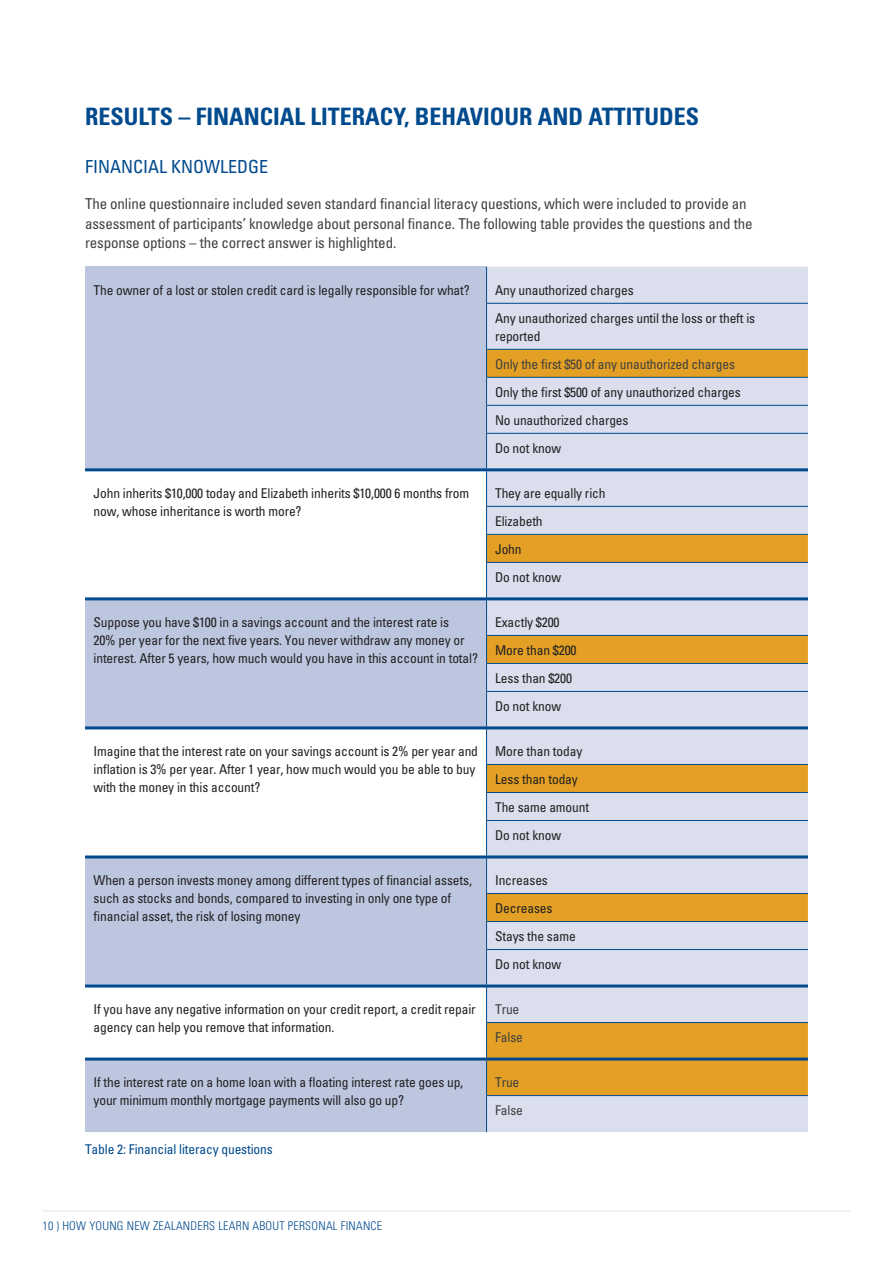
<style>
.page{position:relative;width:893px;height:1263px;background:#fff}
.page>*{position:absolute;margin:0;border:0;box-sizing:border-box;transform-origin:0 0}
.t1{font:700 condensed 24px "Univers";color:#004a8d}
.t2{font:condensed 18px "Univers";color:#004a8d}
.t3{font:15px/19.5px "Univers Condensed Macron";letter-spacing:-.01em;color:#404041}
.t4{font:13.5px/28px "Univers Condensed Macron";letter-spacing:-.01em;color:#212121}
.t5{font:13.5px/28px "Univers Condensed Macron";letter-spacing:-.01em;color:#404041}
.t6{font:13.5px "Univers Condensed Macron";letter-spacing:-.01em;color:#004a8d}
.t7{font:300 condensed 12px "Univers";letter-spacing:.02em;color:#004a8d}
</style>
<div class="page">
<hr style="left:43px;top:1210px;width:807px;height:1px;background:#dce8f1">
<div style="left:85px;top:267px;width:402px;height:203px;background:#bdc6df"></div>
<div style="left:487px;top:267px;width:321px;height:865px;background:#dadeed"></div>
<svg style="left:487px;top:350px;width:321px;height:745px;background:#dbcbb3"></svg>
<svg style="left:85px;top:600px;width:401px;height:532px;fill:#bdc6df"></svg>
<hr style="left:486px;top:267px;width:1px;height:36px;background:#004a8d">
<hr style="left:486px;top:303px;width:322px;height:1px;background:#004a8d">
<hr style="left:486px;top:303px;width:1px;height:46px;background:#004a8d">
<hr style="left:486px;top:349px;width:322px;height:1px;background:#004a8d">
<hr style="left:486px;top:377px;width:322px;height:1px;background:#004a8d">
<hr style="left:486px;top:405px;width:322px;height:1px;background:#004a8d">
<svg style="left:486px;top:349px;width:1px;height:84px"></svg>
<hr style="left:486px;top:433px;width:322px;height:1px;background:#004a8d">
<hr style="left:486px;top:433px;width:1px;height:35px;background:#004a8d">
<svg style="left:486px;top:471px;width:322px;height:91px;background:#d2c5ae"></svg>
<hr style="left:486px;top:562px;width:322px;height:1px;background:#004a8d">
<hr style="left:486px;top:563px;width:1px;height:34px;background:#004a8d">
<hr style="left:486px;top:600px;width:1px;height:35px;background:#004a8d">
<hr style="left:486px;top:635px;width:322px;height:1px;background:#004a8d">
<hr style="left:486px;top:663px;width:322px;height:1px;background:#004a8d">
<svg style="left:486px;top:636px;width:1px;height:55px"></svg>
<hr style="left:486px;top:691px;width:322px;height:1px;background:#004a8d">
<hr style="left:486px;top:692px;width:1px;height:34px;background:#004a8d">
<hr style="left:486px;top:729px;width:1px;height:35px;background:#004a8d">
<hr style="left:486px;top:764px;width:322px;height:1px;background:#004a8d">
<hr style="left:486px;top:792px;width:322px;height:1px;background:#004a8d">
<svg style="left:486px;top:765px;width:1px;height:55px"></svg>
<hr style="left:486px;top:820px;width:322px;height:1px;background:#004a8d">
<hr style="left:486px;top:821px;width:1px;height:34px;background:#004a8d">
<hr style="left:486px;top:858px;width:1px;height:35px;background:#004a8d">
<hr style="left:486px;top:893px;width:322px;height:1px;background:#004a8d">
<hr style="left:486px;top:921px;width:322px;height:1px;background:#004a8d">
<svg style="left:486px;top:894px;width:1px;height:55px"></svg>
<hr style="left:486px;top:949px;width:322px;height:1px;background:#004a8d">
<hr style="left:486px;top:950px;width:1px;height:34px;background:#004a8d">
<hr style="left:486px;top:987px;width:1px;height:35px;background:#004a8d">
<hr style="left:486px;top:1022px;width:322px;height:1px;background:#004a8d">
<hr style="left:486px;top:1023px;width:1px;height:34px;background:#004a8d">
<hr style="left:486px;top:1060px;width:1px;height:35px;background:#004a8d">
<hr style="left:486px;top:1095px;width:322px;height:1px;background:#004a8d">
<hr style="left:486px;top:1096px;width:1px;height:36px;background:#004a8d">
<hr style="left:85px;top:468px;width:723px;height:3px;background:#004a8d">
<hr style="left:85px;top:597px;width:723px;height:3px;background:#004a8d">
<hr style="left:85px;top:726px;width:723px;height:3px;background:#004a8d">
<hr style="left:85px;top:855px;width:723px;height:3px;background:#004a8d">
<hr style="left:85px;top:984px;width:723px;height:3px;background:#004a8d">
<hr style="left:85px;top:1057px;width:723px;height:3px;background:#004a8d">
<h1 class="t1" style="left:85px;top:108px;width:616px">RESULTS – FINANCIAL LITERACY, BEHAVIOUR AND ATTITUDES</h1>
<h2 class="t2" style="left:85px;top:159px;width:185px">FINANCIAL KNOWLEDGE</h2>
<p class="t3" style="left:85px;top:196px;width:669px">The online questionnaire included seven standard financial literacy questions, which were included to provide an assessment of participants’ knowledge about personal finance. The following table provides the questions and the response options – the correct answer is highlighted.</p>
<p class="t4" style="left:94px;top:277px;width:378px">The owner of a lost or stolen credit card is legally responsible for what?</p>
<p class="t4" style="left:495px;top:277px;width:262px">Any unauthorized charges<br>Any unauthorized charges until the loss or theft is</p>
<p class="t4" style="left:495px;top:323px;width:47px">reported</p>
<p class="t5" style="left:495px;top:352px;width:241px">Only the first $50 of any unauthorized charges</p>
<p class="t4" style="left:495px;top:380px;width:247px">Only the first $500 of any unauthorized charges<br>No unauthorized charges<br>Do not know</p>
<p class="t4" style="left:94px;top:486px;width:377px;line-height:18px">John inherits $10,000 today and Elizabeth inherits $10,000 6 months from now, whose inheritance is worth more?</p>
<p class="t4" style="left:495px;top:481px;width:112px">They are equally rich<br>Elizabeth<br>John<br>Do not know</p>
<p class="t4" style="left:94px;top:615px;width:386px;line-height:18px">Suppose you have $100 in a savings account and the interest rate is<br>20% per year for the next five years. You never withdraw any money or interest. After 5 years, how much would you have in this account in total?</p>
<p class="t4" style="left:495px;top:610px;width:83px">Exactly $200<br>More than $200<br>Less than $200<br>Do not know</p>
<p class="t4" style="left:94px;top:744px;width:386px;line-height:18px">Imagine that the interest rate on your savings account is 2% per year and inflation is 3% per year. After 1 year, how much would you be able to buy with the money in this account?</p>
<p class="t4" style="left:495px;top:739px;width:96px">More than today<br>Less than today<br>The same amount<br>Do not know</p>
<p class="t4" style="left:94px;top:873px;width:380px;line-height:18px">When a person invests money among different types of financial assets, such as stocks and bonds, compared to investing in only one type of financial asset, the risk of losing money</p>
<p class="t4" style="left:495px;top:868px;width:82px">Increases<br>Decreases<br>Stays the same<br>Do not know</p>
<p class="t4" style="left:94px;top:1002px;width:384px;line-height:18px">If you have any negative information on your credit report, a credit repair agency can help you remove that information.</p>
<p class="t5" style="left:495px;top:997px;width:29px">True<br>False</p>
<p class="t4" style="left:94px;top:1075px;width:371px;line-height:18px">If the interest rate on a home loan with a floating interest rate goes up, your minimum monthly mortgage payments will also go up?</p>
<p class="t5" style="left:495px;top:1070px;width:29px">True<br>False</p>
<p class="t6" style="left:85px;top:1144px;width:189px">Table 2: Financial literacy questions</p>
<p class="t7" style="left:43px;top:1221px;width:341px">10 ) HOW YOUNG NEW ZEALANDERS LEARN ABOUT PERSONAL FINANCE</p>
</div>
